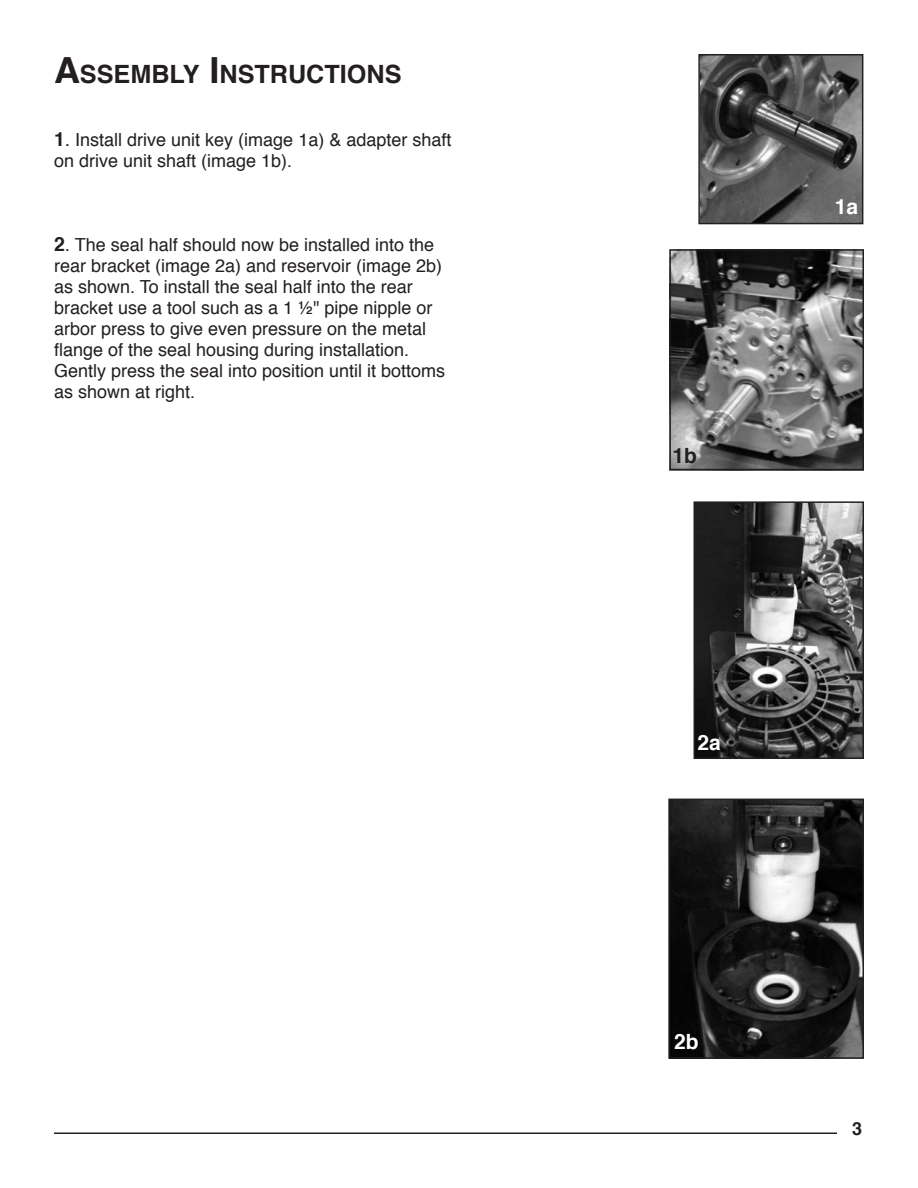
<style>
.page{position:relative;width:918px;height:1188px;background:#fff}
.page>*{position:absolute;margin:0;border:0;box-sizing:border-box;transform-origin:0 0}
.t1{font:700 25.2px "Helvetica";color:#231f20}
.t2{font:700 21px "Helvetica";color:#fff}
.t3{font:700 21px "Helvetica";color:#231f20}
.t4{font:18px/21px "Helvetica";color:#231f20}
.t5{font:700 18px "Helvetica";color:#231f20}
.s1{font-size:36px}
.s2{font-weight:700;font-size:19.5px}
.s3{font-size:19.5px}
</style>
<div class="page">
<hr style="left:54px;top:1132px;width:783px;height:2px;background:#231f20">
<img style="left:670px;top:252px;width:194px;height:219px">
<div style="left:669px;top:249px;width:195px;height:221px;border:2px solid #231f20"></div>
<img style="left:697px;top:504px;width:164px;height:252px">
<div style="left:694px;top:501px;width:170px;height:258px;border:2px solid #231f20"></div>
<img style="left:671px;top:802px;width:190px;height:254px">
<div style="left:668px;top:799px;width:196px;height:260px;border:2px solid #231f20"></div>
<img style="left:701px;top:57px;width:159px;height:164px">
<div style="left:698px;top:54px;width:165px;height:170px;border:2px solid #231f20"></div>
<h1 class="t1" style="left:54px;top:52px;width:349px"><span class="s1">A</span>SSEMBLY <span class="s1">I</span>NSTRUCTIONS</h1>
<p class="t4" style="left:54px;top:129px;width:399px"><span class="s2">1</span><span class="s3">.</span> Install drive unit key (image 1a) &amp; adapter shaft on drive unit shaft (image 1b).</p>
<p class="t4" style="left:54px;top:234px;width:393px"><span class="s2">2</span><span class="s3">.</span> The seal half should now be installed into the rear bracket (image 2a) and reservoir (image 2b) as shown. To install the seal half into the rear bracket use a tool such as a 1 ½" pipe nipple or arbor press to give even pressure on the metal flange of the seal housing during installation.<br>Gently press the seal into position until it bottoms as shown at right.</p>
<p class="t3" style="left:673px;top:437px;width:26px">1b</p>
<p class="t2" style="left:697px;top:724px;width:25px">2a</p>
<p class="t2" style="left:674px;top:1022px;width:26px">2b</p>
<p class="t2" style="left:835px;top:188px;width:25px">1a</p>
<p class="t5" style="left:852px;top:1112px;width:12px">3</p>
</div>
